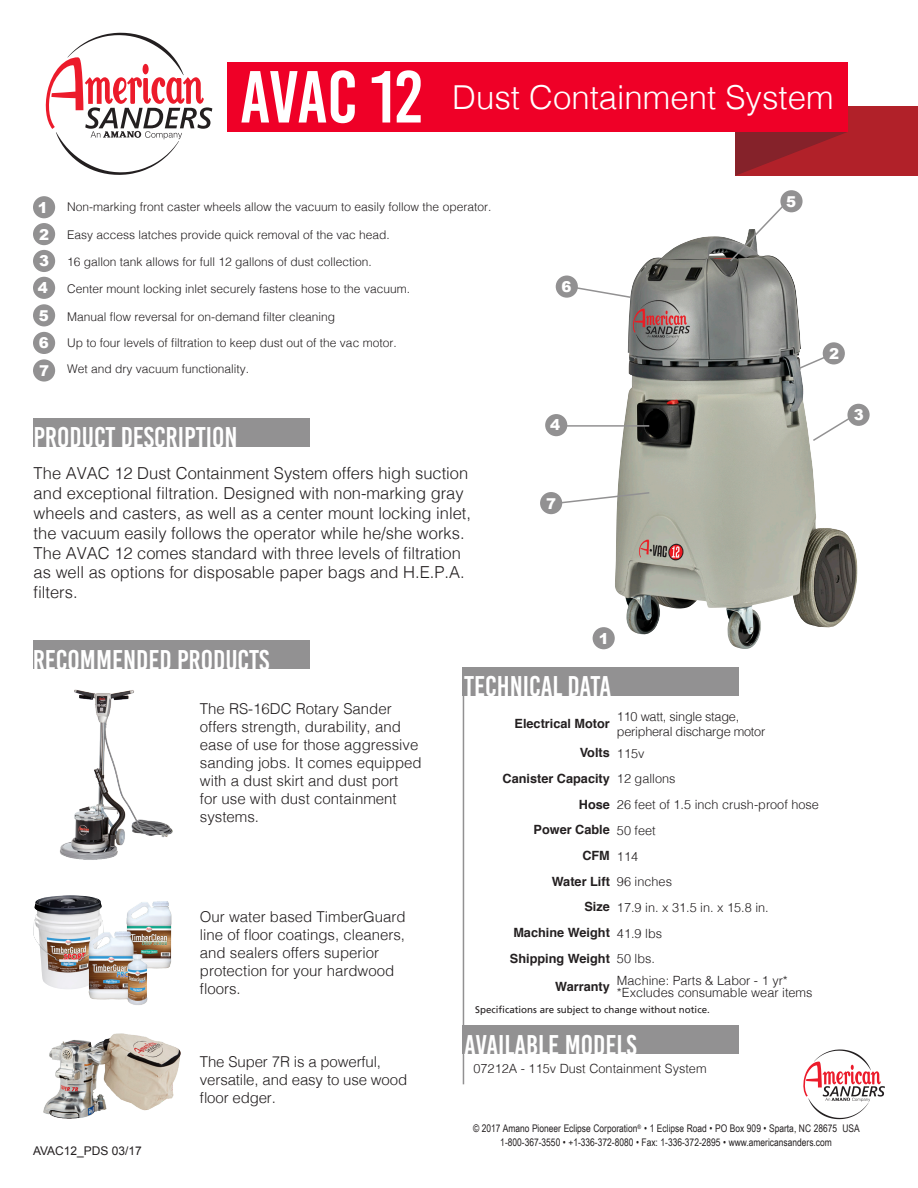
<style>
.page{position:relative;width:918px;height:1188px;background:#fff}
.page>*{position:absolute;margin:0;border:0;box-sizing:border-box;transform-origin:0 0}
.t1{font:73.5px "Bebas Kai";letter-spacing:-.015em;color:#fff}
.t2{font:300 33px "Helvetica";color:#fff}
.t3{font:28.5px "Bebas Kai";color:#fff}
.t4{font:300 16.5px/19.8px "Helvetica";color:#231f20}
.t5{font:300 15px/18px "Helvetica";color:#231f20}
.t6{font:900 15px/27.8px "Arial";color:#fff}
.t7{font:300 12.75px/12px "Helvetica";color:#231f20}
.t8{font:700 12.75px "Helvetica";color:#231f20}
.t9{font:300 12.75px/15.3px "Helvetica";letter-spacing:-.02em;color:#231f20}
.t10{font:300 12px "Helvetica";color:#231f20}
.t11{font:12px "Arial";color:#231f20}
.t12{font:10.5px "Arial Narrow";color:#231f20}
.t13{font:9.75px "Frutiger LT";color:#231f20}
.s1{font-family:"Arial";font-weight:900;font-size:15px;color:#fff}
</style>
<div class="page">
<div style="left:735px;top:107px;width:183px;height:69px;background:#b12129"></div>
<svg style="left:735px;top:132px;width:112px;height:44px"></svg>
<div style="left:227px;top:63px;width:621px;height:69px;background:#ef0027"></div>
<hr style="left:463px;top:667px;width:1px;height:417px;background:#929192">
<div style="left:34px;top:418px;width:276px;height:28px;background:#929192"></div>
<div style="left:463px;top:667px;width:276px;height:29px;background:#929192"></div>
<div style="left:463px;top:1026px;width:276px;height:28px;background:#929192"></div>
<svg style="left:803px;top:1050px;width:82px;height:69px"></svg>
<div style="left:33px;top:641px;width:276px;height:28px;background:#929192"></div>
<img style="left:126px;top:901px;width:46px;height:68px">
<img style="left:34px;top:895px;width:69px;height:94px">
<img style="left:83px;top:925px;width:56px;height:75px">
<img style="left:122px;top:950px;width:32px;height:55px">
<svg style="left:45px;top:33px;width:167px;height:142px"></svg>
<div style="left:33px;top:196px;width:22px;height:22px;background:#929192;border-radius:50%"></div>
<div style="left:33px;top:223px;width:22px;height:22px;background:#929192;border-radius:50%"></div>
<div style="left:33px;top:250px;width:22px;height:22px;background:#929192;border-radius:50%"></div>
<img style="left:615px;top:236px;width:255px;height:413px">
<div style="left:593px;top:627px;width:22px;height:22px;background:#929192;border-radius:50%"></div>
<svg style="left:811px;top:413px;width:45px;height:29px"></svg>
<div style="left:847px;top:404px;width:23px;height:22px;background:#929192;border-radius:50%"></div>
<svg style="left:728px;top:204px;width:61px;height:59px"></svg>
<svg style="left:577px;top:286px;width:56px;height:13px"></svg>
<hr style="left:567px;top:425px;width:82px;height:2px;background:#929192">
<svg style="left:559px;top:491px;width:92px;height:13px"></svg>
<svg style="left:795px;top:351px;width:41px;height:20px"></svg>
<div style="left:823px;top:342px;width:22px;height:22px;background:#929192;border-radius:50%"></div>
<img style="left:60px;top:689px;width:113px;height:171px">
<img style="left:43px;top:1033px;width:138px;height:86px">
<div style="left:540px;top:492px;width:22px;height:22px;background:#929192;border-radius:50%"></div>
<div style="left:556px;top:276px;width:22px;height:22px;background:#929192;border-radius:50%"></div>
<div style="left:545px;top:414px;width:22px;height:22px;background:#929192;border-radius:50%"></div>
<div style="left:780px;top:190px;width:23px;height:22px;background:#929192;border-radius:50%"></div>
<div style="left:33px;top:359px;width:22px;height:23px;background:#929192;border-radius:50%"></div>
<div style="left:33px;top:332px;width:22px;height:22px;background:#929192;border-radius:50%"></div>
<div style="left:33px;top:277px;width:22px;height:22px;background:#929192;border-radius:50%"></div>
<div style="left:33px;top:304px;width:22px;height:22px;background:#929192;border-radius:50%"></div>
<p class="t1" style="left:240px;top:58px;width:184px">AVAC 12</p>
<p class="t2" style="left:452px;top:69px;width:383px">Dust Containment System</p>
<p class="t6" style="left:38px;top:193px;width:12px">1</p>
<p class="t10" style="left:67px;top:196px;width:426px">Non-marking front caster wheels allow the vacuum to easily follow the operator.</p>
<p class="t10" style="left:39px;top:225px;width:352px"><span class="s1">2</span> Easy access latches provide quick removal of the vac head.</p>
<p class="t10" style="left:39px;top:251px;width:334px"><span class="s1">3</span> 16 gallon tank allows for full 12 gallons of dust collection.</p>
<p class="t10" style="left:67px;top:278px;width:344px">Center mount locking inlet securely fastens hose to the vacuum.</p>
<p class="t10" style="left:67px;top:306px;width:270px">Manual flow reversal for on-demand filter cleaning</p>
<p class="t10" style="left:67px;top:332px;width:331px">Up to four levels of filtration to keep dust out of the vac motor.</p>
<p class="t10" style="left:67px;top:359px;width:184px">Wet and dry vacuum functionality.</p>
<p class="t6" style="left:38px;top:273px;width:12px">4<br>5</p>
<p class="t6" style="left:39px;top:329px;width:12px">6</p>
<p class="t6" style="left:39px;top:356px;width:12px">7</p>
<p class="t6" style="left:562px;top:272px;width:12px">6</p>
<p class="t6" style="left:786px;top:187px;width:12px">5</p>
<p class="t6" style="left:829px;top:339px;width:12px">2</p>
<p class="t3" style="left:34px;top:422px;width:205px">PRODUCT DESCRIPTION</p>
<p class="t4" style="left:34px;top:462px;width:439px">The AVAC 12 Dust Containment System offers high suction and exceptional filtration. Designed with non-marking gray wheels and casters, as well as a center mount locking inlet, the vacuum easily follows the operator while he/she works.<br>The AVAC 12 comes standard with three levels of filtration as well as options for disposable paper bags and H.E.P.A. filters.</p>
<p class="t3" style="left:33px;top:644px;width:238px">RECOMMENDED PRODUCTS</p>
<p class="t6" style="left:550px;top:411px;width:12px">4</p>
<p class="t6" style="left:546px;top:489px;width:12px">7</p>
<p class="t6" style="left:599px;top:624px;width:12px">1</p>
<p class="t3" style="left:464px;top:671px;width:149px">TECHNICAL DATA</p>
<p class="t5" style="left:200px;top:698px;width:223px">The RS-16DC Rotary Sander offers strength, durability, and ease of use for those aggressive sanding jobs. It comes equipped with a dust skirt and dust port<br>for use with dust containment systems.</p>
<p class="t8" style="left:515px;top:713px;width:97px">Electrical Motor</p>
<p class="t9" style="left:617px;top:708px;width:150px">110 watt, single stage, peripheral discharge motor</p>
<p class="t8" style="left:580px;top:742px;width:32px">Volts</p>
<p class="t7" style="left:617px;top:746px;width:29px">115v</p>
<p class="t8" style="left:503px;top:768px;width:109px">Canister Capacity</p>
<p class="t7" style="left:617px;top:772px;width:60px">12 gallons</p>
<p class="t8" style="left:579px;top:794px;width:33px">Hose</p>
<p class="t7" style="left:617px;top:798px;width:204px">26 feet of 1.5 inch crush-proof hose</p>
<p class="t8" style="left:534px;top:820px;width:78px">Power Cable</p>
<p class="t7" style="left:617px;top:823px;width:40px">50 feet</p>
<p class="t8" style="left:582px;top:845px;width:29px">CFM</p>
<p class="t7" style="left:617px;top:849px;width:23px">114</p>
<p class="t8" style="left:552px;top:871px;width:60px">Water Lift</p>
<p class="t7" style="left:617px;top:875px;width:57px">96 inches</p>
<p class="t8" style="left:584px;top:897px;width:27px">Size</p>
<p class="t7" style="left:617px;top:901px;width:153px">17.9 in. x 31.5 in. x 15.8 in.</p>
<p class="t8" style="left:513px;top:922px;width:98px">Machine Weight</p>
<p class="t7" style="left:617px;top:926px;width:47px">41.9 lbs</p>
<p class="t8" style="left:510px;top:948px;width:102px">Shipping Weight</p>
<p class="t7" style="left:617px;top:952px;width:40px">50 lbs.</p>
<p class="t8" style="left:555px;top:976px;width:56px">Warranty</p>
<p class="t7" style="left:617px;top:974px;width:197px">Machine: Parts &amp; Labor - 1 yr* *Excludes consumable wear items</p>
<p class="t3" style="left:464px;top:1029px;width:174px">AVAILABLE MODELS</p>
<p class="t5" style="left:200px;top:906px;width:207px">Our water based TimberGuard line of floor coatings, cleaners, and sealers offers superior protection for your hardwood floors.</p>
<p class="t13" style="left:475px;top:1004px;width:236px">Specifications are subject to change without notice.</p>
<p class="t5" style="left:200px;top:1052px;width:209px">The Super 7R is a powerful, versatile, and easy to use wood floor edger.</p>
<p class="t7" style="left:474px;top:1062px;width:235px">07212A - 115v Dust Containment System</p>
<p class="t6" style="left:854px;top:400px;width:12px">3</p>
<p class="t11" style="left:33px;top:1143px;width:110px">AVAC12_PDS 03/17</p>
<p class="t12" style="left:473px;top:1121px;width:388px">© 2017 Amano Pioneer Eclipse Corporation<sup>®</sup> • 1 Eclipse Road • PO Box 909 • Sparta, NC 28675 USA</p>
<p class="t12" style="left:500px;top:1134px;width:333px">1-800-367-3550 • +1-336-372-8080 • Fax: 1-336-372-2895 • www.americansanders.com</p>
</div>
